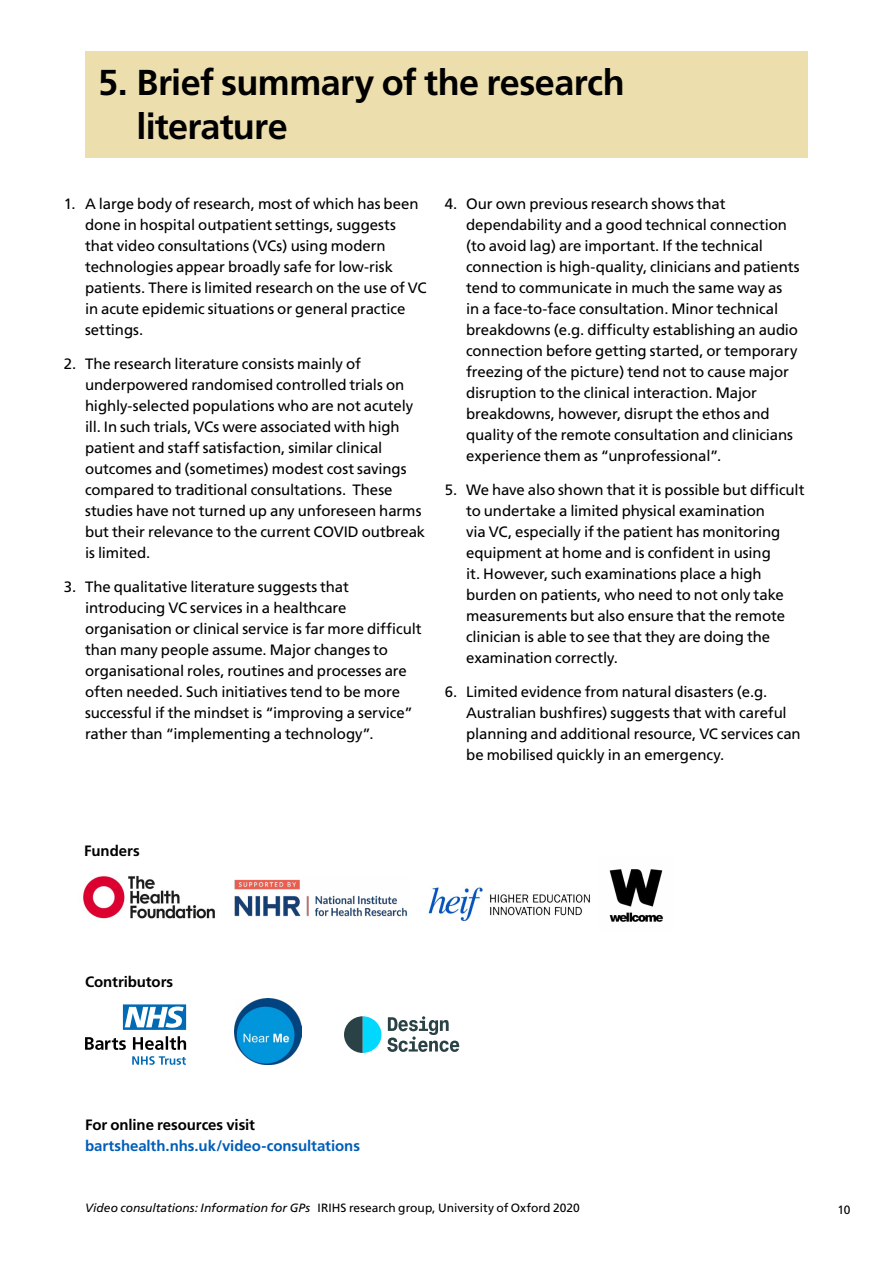
<style>
.page{position:relative;width:893px;height:1263px;background:#fff}
.page>*{position:absolute;margin:0;border:0;box-sizing:border-box;transform-origin:0 0}
.t1{font:700 36px/43.2px "Frutiger";letter-spacing:-.015em;color:#000}
.t2{font:15px/21px "Frutiger";letter-spacing:-.005em;color:#000}
.t3{font:700 15px "Frutiger";letter-spacing:-.005em;color:#000}
.t4{font:700 15px "Frutiger";letter-spacing:-.005em;color:#005eb8}
.t5{font:12px "Frutiger";color:#000}
.s1{font-style:italic}
</style>
<div class="page">
<div style="left:85px;top:51px;width:723px;height:106px;background:#ecdead"></div>
<svg style="left:132px;top:1056px;width:54px;height:9px"></svg>
<svg style="left:85px;top:1036px;width:101px;height:14px"></svg>
<svg style="left:123px;top:1004px;width:63px;height:26px"></svg>
<svg style="left:387px;top:1016px;width:72px;height:36px"></svg>
<svg style="left:344px;top:1016px;width:37px;height:37px"></svg>
<img style="left:234px;top:879px;width:174px;height:38px">
<img style="left:83px;top:875px;width:132px;height:44px">
<img style="left:609px;top:869px;width:55px;height:53px">
<img style="left:490px;top:894px;width:100px;height:22px">
<img style="left:428px;top:886px;width:55px;height:35px">
<img style="left:234px;top:998px;width:67px;height:67px">
<h1 class="t1" style="left:136px;top:62px;width:490px;text-indent:-38px">5. Brief summary of the research literature</h1>
<p class="t2" style="left:85px;top:193px;width:343px;text-indent:-21px">1. A large body of research, most of which has been done in hospital outpatient settings, suggests that video consultations (VCs) using modern technologies appear broadly safe for low-risk patients. There is limited research on the use of VC in acute epidemic situations or general practice settings.</p>
<p class="t2" style="left:85px;top:353px;width:342px;text-indent:-21px">2. The research literature consists mainly of underpowered randomised controlled trials on highly-selected populations who are not acutely ill. In such trials, VCs were associated with high patient and staff satisfaction, similar clinical outcomes and (sometimes) modest cost savings compared to traditional consultations. These studies have not turned up any unforeseen harms but their relevance to the current COVID outbreak is limited.</p>
<p class="t2" style="left:85px;top:576px;width:338px;text-indent:-21px">3. The qualitative literature suggests that introducing VC services in a healthcare organisation or clinical service is far more difficult than many people assume. Major changes to organisational roles, routines and processes are often needed. Such initiatives tend to be more successful if the mindset is “improving a service” rather than “implementing a technology”.</p>
<p class="t2" style="left:466px;top:193px;width:335px;text-indent:-21px">4. Our own previous research shows that dependability and a good technical connection (to avoid lag) are important. If the technical connection is high-quality, clinicians and patients tend to communicate in much the same way as<br>in a face-to-face consultation. Minor technical breakdowns (e.g. difficulty establishing an audio connection before getting started, or temporary freezing of the picture) tend not to cause major disruption to the clinical interaction. Major breakdowns, however, disrupt the ethos and quality of the remote consultation and clinicians experience them as “unprofessional”.</p>
<p class="t2" style="left:466px;top:479px;width:340px;text-indent:-21px">5. We have also shown that it is possible but difficult to undertake a limited physical examination<br>via VC, especially if the patient has monitoring equipment at home and is confident in using<br>it. However, such examinations place a high burden on patients, who need to not only take measurements but also ensure that the remote clinician is able to see that they are doing the examination correctly.</p>
<p class="t2" style="left:466px;top:681px;width:336px;text-indent:-21px">6. Limited evidence from natural disasters (e.g.<br>Australian bushfires) suggests that with careful planning and additional resource, VC services can be mobilised quickly in an emergency.</p>
<p class="t3" style="left:84px;top:842px;width:57px">Funders</p>
<p class="t3" style="left:85px;top:973px;width:90px">Contributors</p>
<p class="t3" style="left:85px;top:1115px;width:172px">For online resources visit</p>
<p class="t4" style="left:85px;top:1136px;width:277px">bartshealth.nhs.uk/video-consultations</p>
<p class="t5" style="left:85px;top:1201px;width:496px"><span class="s1">Video consultations: Information for GPs</span> IRIHS research group, University of Oxford 2020</p>
<p class="t5" style="left:837px;top:1202px;width:15px">10</p>
</div>
